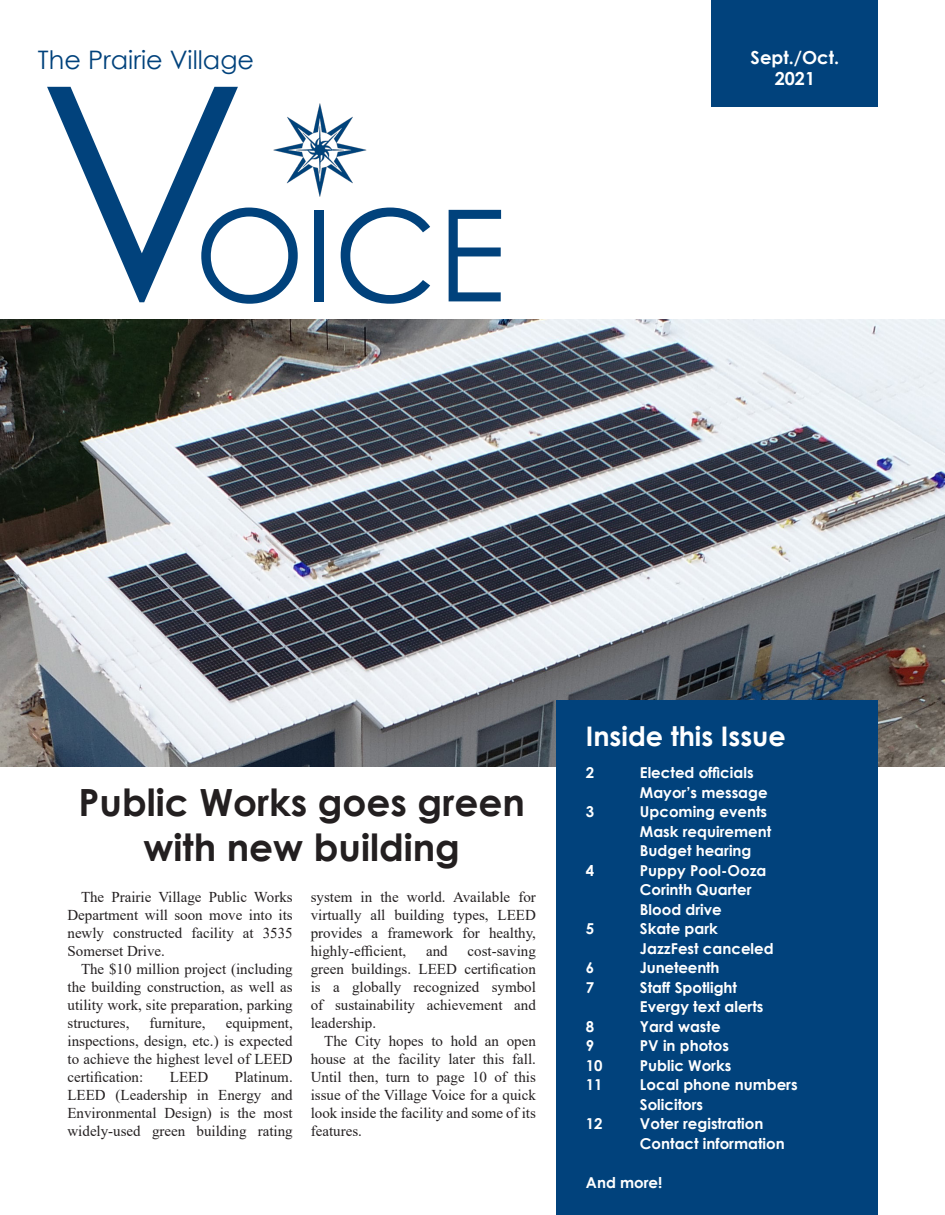
<style>
.page{position:relative;width:945px;height:1215px;background:#fff}
.page>*{position:absolute;margin:0;border:0;box-sizing:border-box;transform-origin:0 0}
.t1{font:300px "Century Gothic";color:#01427c}
.t2{font:127.5px "Century Gothic";color:#01427c}
.t3{font:700 37.5px/45px "Century Gothic";color:#231f20;text-align:center}
.t4{font:700 27px "Century Gothic";color:#fff}
.t5{font:25.5px "Century Gothic";color:#01427c}
.t6{font:700 18px/21.6px "Century Gothic";color:#fff;text-align:center}
.t7{font:15px/18px "Times New Roman";color:#231f20;text-align:justify}
.t8{font:700 15px "Century Gothic";color:#fff}
</style>
<div class="page">
<div style="left:711px;top:0;width:167px;height:107px;background:#01427c"></div>
<img style="left:273px;top:103px;width:94px;height:94px">
<img style="left:0;top:320px;width:945px;height:447px">
<div style="left:556px;top:700px;width:322px;height:515px;background:#01427c"></div>
<p class="t5" style="left:38px;top:42px;width:218px">The Prairie Village</p>
<p class="t1" style="left:37px;top:-16px;width:212px">V</p>
<p class="t2" style="left:194px;top:166px;width:313px">OICE</p>
<p class="t6" style="left:751px;top:46px;width:90px">Sept./Oct.<br>2021</p>
<p class="t3" style="left:79px;top:778px;width:448px">Public Works goes green with new building</p>
<p class="t7" style="left:68px;top:887px;width:227px;text-indent:14px">The Prairie Village Public Works Department will soon move into its newly constructed facility at 3535<br>Somerset Drive.</p>
<p class="t7" style="left:68px;top:959px;width:227px;text-indent:14px">The $10 million project (including the building construction, as well as utility work, site preparation, parking structures,</p>
<p class="t7" style="left:68px;top:1013px;width:227px;text-indent:158px">equipment, inspections, design, etc.) is expected to achieve the highest level of LEED certification:</p>
<p class="t7" style="left:150px;top:1013px;width:58px">furniture,</p>
<p class="t7" style="left:68px;top:1067px;width:227px;text-indent:167px">Platinum.<br>LEED (Leadership in Energy and Environmental Design) is the most widely-used green building rating</p>
<p class="t7" style="left:170px;top:1067px;width:40px">LEED</p>
<p class="t7" style="left:311px;top:887px;width:227px">system in the world. Available for virtually all building types, LEED provides a framework for healthy, highly-efficient,</p>
<p class="t7" style="left:311px;top:941px;width:227px;text-indent:157px">cost-saving green buildings. LEED certification is a globally recognized symbol of sustainability achievement and leadership.</p>
<p class="t7" style="left:311px;top:1031px;width:227px;text-indent:14px">The City hopes to hold an open house at the facility later this fall.<br>Until then, turn to page 10 of this issue of the Village Voice for a quick look inside the facility and some of its features.</p>
<p class="t7" style="left:426px;top:941px;width:23px">and</p>
<p class="t4" style="left:586px;top:716px;width:201px">Inside this Issue</p>
<p class="t8" style="left:586px;top:761px;width:10px">2</p>
<p class="t8" style="left:640px;top:761px;width:115px">Elected officials</p>
<p class="t8" style="left:640px;top:781px;width:129px">Mayor’s message</p>
<p class="t8" style="left:586px;top:800px;width:10px">3</p>
<p class="t8" style="left:640px;top:800px;width:129px">Upcoming events</p>
<p class="t8" style="left:640px;top:820px;width:133px">Mask requirement</p>
<p class="t8" style="left:640px;top:839px;width:113px">Budget hearing</p>
<p class="t8" style="left:586px;top:859px;width:10px">4</p>
<p class="t8" style="left:640px;top:859px;width:128px">Puppy Pool-Ooza</p>
<p class="t8" style="left:640px;top:878px;width:113px">Corinth Quarter</p>
<p class="t8" style="left:640px;top:898px;width:83px">Blood drive</p>
<p class="t8" style="left:586px;top:917px;width:10px">5</p>
<p class="t8" style="left:640px;top:917px;width:79px">Skate park</p>
<p class="t8" style="left:640px;top:937px;width:135px">JazzFest canceled</p>
<p class="t8" style="left:586px;top:956px;width:10px">6</p>
<p class="t8" style="left:640px;top:956px;width:81px">Juneteenth</p>
<p class="t8" style="left:586px;top:976px;width:10px">7</p>
<p class="t8" style="left:640px;top:976px;width:99px">Staff Spotlight</p>
<p class="t8" style="left:640px;top:995px;width:125px">Evergy text alerts</p>
<p class="t8" style="left:586px;top:1015px;width:10px">8</p>
<p class="t8" style="left:640px;top:1015px;width:82px">Yard waste</p>
<p class="t8" style="left:586px;top:1034px;width:10px">9</p>
<p class="t8" style="left:640px;top:1034px;width:91px">PV in photos</p>
<p class="t8" style="left:586px;top:1054px;width:18px">10</p>
<p class="t8" style="left:640px;top:1054px;width:93px">Public Works</p>
<p class="t8" style="left:586px;top:1073px;width:18px">11</p>
<p class="t8" style="left:640px;top:1073px;width:159px">Local phone numbers</p>
<p class="t8" style="left:640px;top:1093px;width:65px">Solicitors</p>
<p class="t8" style="left:586px;top:1112px;width:18px">12</p>
<p class="t8" style="left:640px;top:1112px;width:125px">Voter registration</p>
<p class="t8" style="left:640px;top:1132px;width:146px">Contact information</p>
<p class="t8" style="left:586px;top:1171px;width:78px">And more!</p>
</div>
